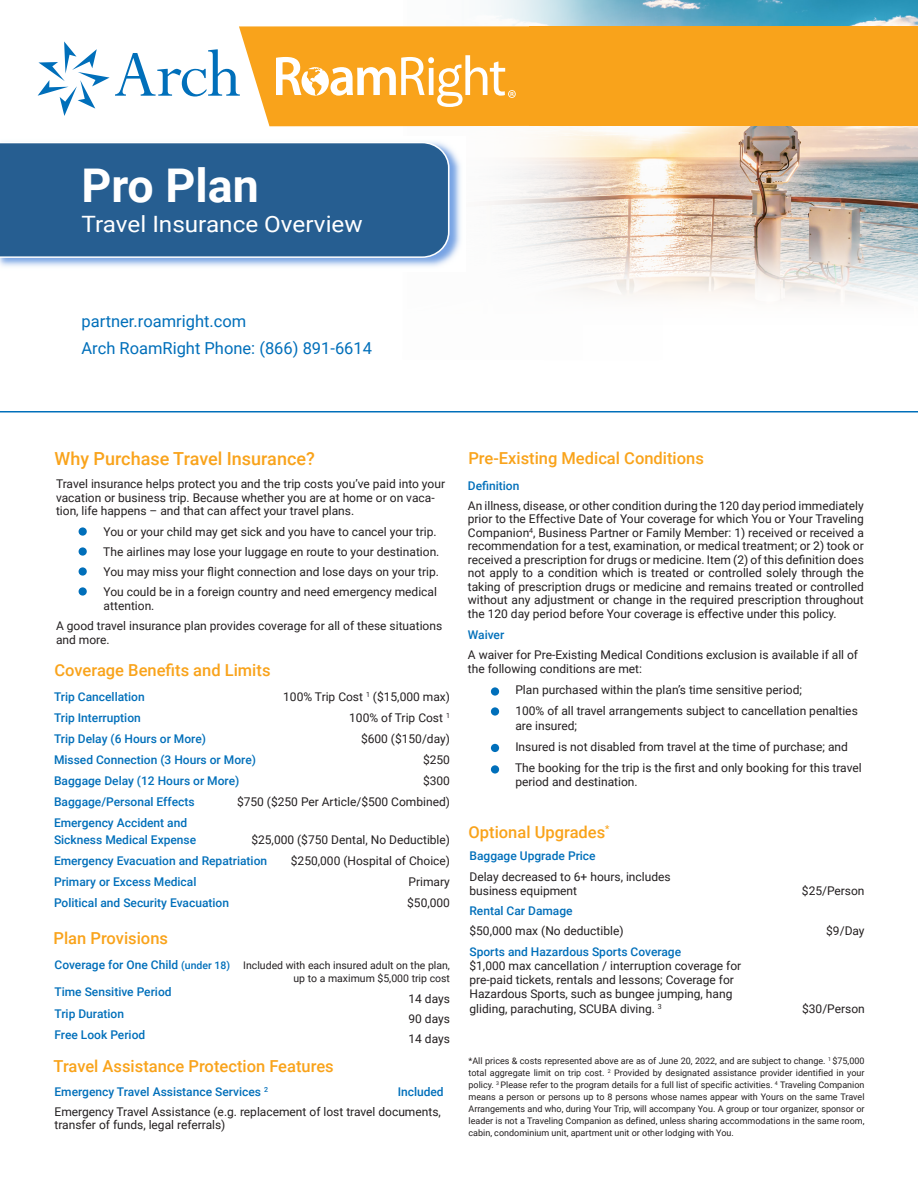
<style>
.page{position:relative;width:918px;height:1188px;background:#fff}
.page>*{position:absolute;margin:0;border:0;box-sizing:border-box;transform-origin:0 0}
.t1{font:700 46.5px "Roboto";color:#fff}
.t2{font:22.5px "Roboto";color:#fff;scale:1.08 1}
.t3{font:500 18px "Roboto";color:#f9a31b}
.t4{font:500 16.5px "Roboto";color:#f9a31b}
.t5{font:16.5px "Roboto";color:#006fba}
.t6{font:12px/13.5px "Roboto";color:#231f20}
.t7{font:500 12px "Roboto";color:#006fba}
.t8{font:10.5px/13.5px "Roboto";color:#231f20;text-align:right}
.Small_Footer_Font{font:9px/12px "Roboto";color:#231f20;text-align:justify}
.s1{font-size:10.5px}
</style>
<div class="page">
<img style="left:686px;top:0;width:232px;height:210px">
<img style="left:686px;top:210px;width:232px;height:90px">
<img style="left:402px;top:0;width:284px;height:298px">
<svg style="left:38px;top:26px;width:492px;height:100px"></svg>
<div style="left:530px;top:26px;width:388px;height:100px;background:#f9a31b"></div>
<img style="left:0;top:136px;width:465px;height:135px">
<div style="left:0;top:142px;width:450px;height:116px;background:#265e91"></div>
<div style="left:491px;top:687px;width:8px;height:9px;background:#006fba;border-radius:50%"></div>
<div style="left:491px;top:707px;width:8px;height:9px;background:#006fba;border-radius:50%"></div>
<div style="left:491px;top:744px;width:8px;height:8px;background:#006fba;border-radius:50%"></div>
<div style="left:491px;top:765px;width:8px;height:9px;background:#006fba;border-radius:50%"></div>
<div style="left:79px;top:527px;width:8px;height:9px;background:#006fba;border-radius:50%"></div>
<div style="left:79px;top:547px;width:8px;height:9px;background:#006fba;border-radius:50%"></div>
<div style="left:79px;top:567px;width:8px;height:9px;background:#006fba;border-radius:50%"></div>
<div style="left:79px;top:587px;width:8px;height:9px;background:#006fba;border-radius:50%"></div>
<hr style="left:0;top:411px;width:918px;height:1px;background:#006fba">
<h1 class="t1" style="left:82px;top:153px;width:179px">Pro Plan</h1>
<h2 class="t2" style="left:82px;top:208px;width:262px">Travel Insurance Overview</h2>
<h3 class="t5" style="left:82px;top:310px;width:166px">partner.roamright.com</h3>
<h3 class="t5" style="left:82px;top:336px;width:292px">Arch RoamRight Phone: (866) 891-6614</h3>
<h2 class="t3" style="left:55px;top:446px;width:262px">Why Purchase Travel Insurance?</h2>
<h3 class="t6" style="left:56px;top:477px;width:391px">Travel insurance helps protect you and the trip costs you’ve paid into your vacation or business trip. Because whether you are at home or on vaca&shy;tion, life happens – and that can affect your travel plans.</h3>
<h3 class="t6" style="left:104px;top:524px;width:335px">You or your child may get sick and you have to cancel your trip.</h3>
<h3 class="t6" style="left:103px;top:544px;width:338px">The airlines may lose your luggage en route to your destination.</h3>
<h3 class="t6" style="left:104px;top:565px;width:337px">You may miss your flight connection and lose days on your trip.</h3>
<h3 class="t6" style="left:104px;top:585px;width:335px">You could be in a foreign country and need emergency medical attention.</h3>
<h3 class="t6" style="left:56px;top:619px;width:388px">A good travel insurance plan provides coverage for all of these situations and more.</h3>
<h2 class="t4" style="left:55px;top:658px;width:218px">Coverage Benefits and Limits</h2>
<h3 class="t6" style="left:283px;top:690px;width:168px">100% Trip Cost <sup>1</sup> ($15,000 max)</h3>
<h3 class="t6" style="left:349px;top:711px;width:102px">100% of Trip Cost <sup>1</sup></h3>
<h3 class="t6" style="left:361px;top:732px;width:90px">$600 ($150/day)</h3>
<h3 class="t6" style="left:423px;top:753px;width:28px">$250</h3>
<h3 class="t6" style="left:423px;top:774px;width:28px">$300</h3>
<h3 class="t6" style="left:237px;top:795px;width:215px">$750 ($250 Per Article/$500 Combined)</h3>
<h3 class="t6" style="left:251px;top:833px;width:200px">$25,000 ($750 Dental, No Deductible)</h3>
<h3 class="t6" style="left:291px;top:854px;width:161px">$250,000 (Hospital of Choice)</h3>
<h3 class="t6" style="left:409px;top:875px;width:43px">Primary</h3>
<h3 class="t6" style="left:407px;top:896px;width:44px">$50,000</h3>
<h3 class="t7" style="left:54px;top:689px;width:92px">Trip Cancellation</h3>
<h3 class="t7" style="left:54px;top:710px;width:88px">Trip Interruption</h3>
<h3 class="t7" style="left:54px;top:731px;width:154px">Trip Delay (6 Hours or More)</h3>
<h3 class="t7" style="left:54px;top:752px;width:204px">Missed Connection (3 Hours or More)</h3>
<h3 class="t7" style="left:54px;top:773px;width:187px">Baggage Delay (12 Hours or More)</h3>
<h3 class="t7" style="left:54px;top:794px;width:142px">Baggage/Personal Effects</h3>
<h3 class="t7" style="left:54px;top:815px;width:135px">Emergency Accident and</h3>
<h3 class="t7" style="left:54px;top:832px;width:144px">Sickness Medical Expense</h3>
<h3 class="t7" style="left:54px;top:853px;width:215px">Emergency Evacuation and Repatriation</h3>
<h3 class="t7" style="left:54px;top:874px;width:144px">Primary or Excess Medical</h3>
<h3 class="t7" style="left:54px;top:895px;width:177px">Political and Security Evacuation</h3>
<h2 class="t4" style="left:54px;top:927px;width:116px">Plan Provisions</h2>
<h3 class="t7" style="left:55px;top:956px;width:177px">Coverage for One Child <span class="s1">(under 18)</span></h3>
<h3 class="t7" style="left:55px;top:984px;width:119px">Time Sensitive Period</h3>
<h3 class="t7" style="left:55px;top:1005px;width:71px">Trip Duration</h3>
<h3 class="t7" style="left:55px;top:1026px;width:92px">Free Look Period</h3>
<h2 class="t4" style="left:54px;top:1054px;width:282px">Travel Assistance Protection Features</h2>
<h3 class="t7" style="left:55px;top:1083px;width:215px">Emergency Travel Assistance Services <sup>2</sup></h3>
<h3 class="t7" style="left:398px;top:1083px;width:48px">Included</h3>
<h3 class="t6" style="left:55px;top:1104px;width:388px">Emergency Travel Assistance (e.g. replacement of lost travel documents, transfer of funds, legal referrals)</h3>
<h3 class="t8" style="left:243px;top:958px;width:208px">Included with each insured adult on the plan, up to a maximum $5,000 trip cost</h3>
<h3 class="t6" style="left:408px;top:991px;width:43px">14 days</h3>
<h3 class="t6" style="left:408px;top:1011px;width:43px">90 days</h3>
<h3 class="t6" style="left:408px;top:1032px;width:43px">14 days</h3>
<h2 class="t4" style="left:468px;top:447px;width:237px">Pre-Existing Medical Conditions</h2>
<h3 class="t7" style="left:468px;top:477px;width:53px">Definition</h3>
<h3 class="t6" style="left:468px;top:499px;width:398px;text-align:justify">An illness, disease, or other condition during the 120 day period immediately prior to the Effective Date of Your coverage for which You or Your Traveling Companion<sup>4</sup>, Business Partner or Family Member: 1) received or received a recommendation for a test, examination, or medical treatment; or 2) took or received a prescription for drugs or medicine. Item (2) of this definition does not apply to a condition which is treated or controlled solely through the taking of prescription drugs or medicine and remains treated or controlled without any adjustment or change in the required prescription throughout the 120 day period before Your coverage is effective under this policy.</h3>
<h3 class="t7" style="left:468px;top:626px;width:38px">Waiver</h3>
<h3 class="t6" style="left:468px;top:648px;width:392px">A waiver for Pre-Existing Medical Conditions exclusion is available if all of the following conditions are met:</h3>
<h3 class="t6" style="left:515px;top:683px;width:288px">Plan purchased within the plan’s time sensitive period;</h3>
<h3 class="t6" style="left:515px;top:703px;width:344px;line-height:14.4px">100% of all travel arrangements subject to cancellation penalties are insured;</h3>
<h3 class="t6" style="left:515px;top:739px;width:334px">Insured is not disabled from travel at the time of purchase; and</h3>
<h3 class="t6" style="left:515px;top:760px;width:348px;line-height:14.4px">The booking for the trip is the first and only booking for this travel period and destination.</h3>
<h2 class="t4" style="left:469px;top:820px;width:143px">Optional Upgrades<sup>*</sup></h2>
<h3 class="t7" style="left:470px;top:848px;width:128px">Baggage Upgrade Price</h3>
<h3 class="t6" style="left:470px;top:869px;width:203px">Delay decreased to 6+ hours, includes</h3>
<h3 class="t6" style="left:470px;top:883px;width:109px">business equipment</h3>
<h3 class="t6" style="left:802px;top:883px;width:64px">$25/Person</h3>
<h3 class="t7" style="left:470px;top:902px;width:105px">Rental Car Damage</h3>
<h3 class="t6" style="left:470px;top:924px;width:156px">$50,000 max (No deductible)</h3>
<h3 class="t6" style="left:826px;top:924px;width:40px">$9/Day</h3>
<h3 class="t7" style="left:470px;top:943px;width:213px">Sports and Hazardous Sports Coverage</h3>
<h3 class="t6" style="left:470px;top:958px;width:273px">$1,000 max cancellation / interruption coverage for</h3>
<h3 class="t6" style="left:470px;top:973px;width:266px">pre-paid tickets, rentals and lessons; Coverage for</h3>
<h3 class="t6" style="left:470px;top:987px;width:264px">Hazardous Sports, such as bungee jumping, hang</h3>
<h3 class="t6" style="left:470px;top:1001px;width:194px">gliding, parachuting, SCUBA diving. <sup>3</sup></h3>
<h3 class="t6" style="left:802px;top:1001px;width:64px">$30/Person</h3>
<p class="Small_Footer_Font" style="left:469px;top:1054px;width:398px">*All prices &amp; costs represented above are as of June 20, 2022, and are subject to change. <sup>1</sup> $75,000 total aggregate limit on trip cost. <sup>2</sup> Provided by designated assistance provider identified in your policy. <sup>3</sup> Please refer to the program details for a full list of specific activities. <sup>4</sup> Traveling Companion means a person or persons up to 8 persons whose names appear with Yours on the same Travel Arrangements and who, during Your Trip, will accompany You. A group or tour organizer, sponsor or leader is not a Traveling Companion as defined, unless sharing accommodations in the same room, cabin, condominium unit, apartment unit or other lodging with You.</p>
</div>
